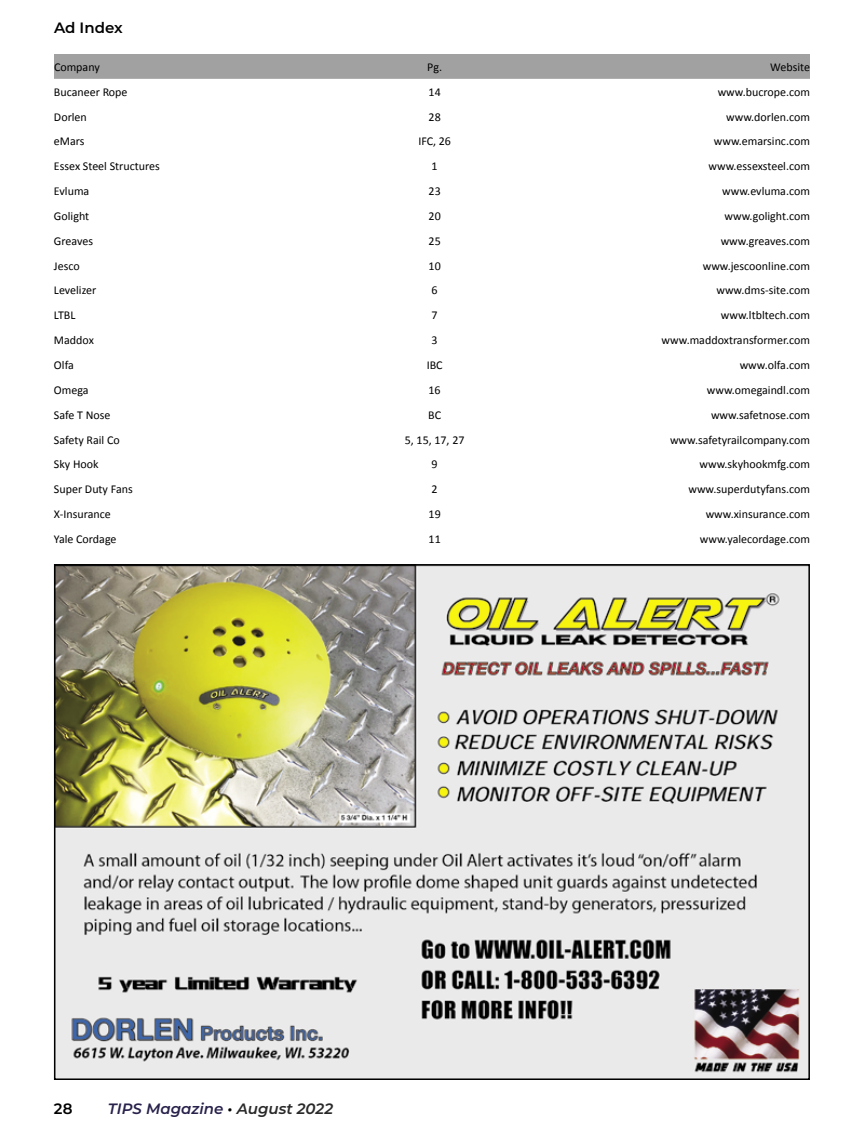
<style>
.page{position:relative;width:864px;height:1134px;background:#fff}
.page>*{position:absolute;margin:0;border:0;box-sizing:border-box;transform-origin:0 0}
.t1{font:italic 600 15px "Montserrat";color:#28224c}
.t2{font:600 15px "Montserrat";color:#000}
.t3{font:12px "Calibri";color:#000}
.s1{color:#000}
.s2{color:#292929}
</style>
<div class="page">
<div style="left:54px;top:54px;width:756px;height:25px;background:#a1a1a1"></div>
<img style="left:57px;top:567px;width:750px;height:510px">
<p class="t2" style="left:54px;top:17px;width:70px">Ad Index</p>
<p class="t3" style="left:54px;top:59px;width:47px">Company</p>
<p class="t3" style="left:427px;top:59px;width:16px">Pg.</p>
<p class="t3" style="left:770px;top:59px;width:41px">Website</p>
<p class="t3" style="left:54px;top:83px;width:75px">Bucaneer Rope</p>
<p class="t3" style="left:429px;top:83px;width:14px">14</p>
<p class="t3" style="left:718px;top:83px;width:94px">www.bucrope.com</p>
<p class="t3" style="left:54px;top:108px;width:34px">Dorlen</p>
<p class="t3" style="left:429px;top:108px;width:14px">28</p>
<p class="t3" style="left:726px;top:108px;width:85px">www.dorlen.com</p>
<p class="t3" style="left:54px;top:133px;width:32px">eMars</p>
<p class="t3" style="left:418px;top:133px;width:34px">IFC, 26</p>
<p class="t3" style="left:714px;top:133px;width:98px">www.emarsinc.com</p>
<p class="t3" style="left:54px;top:158px;width:107px">Essex Steel Structures</p>
<p class="t3" style="left:432px;top:158px;width:8px">1</p>
<p class="t3" style="left:709px;top:158px;width:103px">www.essexsteel.com</p>
<p class="t3" style="left:54px;top:183px;width:37px">Evluma</p>
<p class="t3" style="left:429px;top:183px;width:14px">23</p>
<p class="t3" style="left:722px;top:183px;width:89px">www.evluma.com</p>
<p class="t3" style="left:54px;top:208px;width:37px">Golight</p>
<p class="t3" style="left:429px;top:208px;width:14px">20</p>
<p class="t3" style="left:725px;top:208px;width:87px">www.golight.com</p>
<p class="t3" style="left:54px;top:232px;width:41px">Greaves</p>
<p class="t3" style="left:429px;top:232px;width:14px">25</p>
<p class="t3" style="left:721px;top:232px;width:91px">www.greaves.com</p>
<p class="t3" style="left:54px;top:257px;width:27px">Jesco</p>
<p class="t3" style="left:429px;top:257px;width:14px">10</p>
<p class="t3" style="left:703px;top:257px;width:109px">www.jescoonline.com</p>
<p class="t3" style="left:54px;top:282px;width:44px">Levelizer</p>
<p class="t3" style="left:432px;top:282px;width:8px">6</p>
<p class="t3" style="left:716px;top:282px;width:95px">www.dms-site.com</p>
<p class="t3" style="left:54px;top:307px;width:23px">LTBL</p>
<p class="t3" style="left:432px;top:307px;width:8px">7</p>
<p class="t3" style="left:721px;top:307px;width:91px">www.ltbltech.com</p>
<p class="t3" style="left:54px;top:332px;width:41px">Maddox</p>
<p class="t3" style="left:432px;top:332px;width:8px">3</p>
<p class="t3" style="left:662px;top:332px;width:150px">www.maddoxtransformer.com</p>
<p class="t3" style="left:54px;top:357px;width:21px">Olfa</p>
<p class="t3" style="left:427px;top:357px;width:17px">IBC</p>
<p class="t3" style="left:740px;top:357px;width:72px">www.olfa.com</p>
<p class="t3" style="left:54px;top:382px;width:36px">Omega</p>
<p class="t3" style="left:429px;top:382px;width:14px">16</p>
<p class="t3" style="left:707px;top:382px;width:105px">www.omegaindl.com</p>
<p class="t3" style="left:54px;top:406px;width:58px">Safe T Nose</p>
<p class="t3" style="left:428px;top:406px;width:14px">BC</p>
<p class="t3" style="left:711px;top:406px;width:100px">www.safetnose.com</p>
<p class="t3" style="left:54px;top:431px;width:67px">Safety Rail Co</p>
<p class="t3" style="left:405px;top:431px;width:61px">5, 15, 17, 27</p>
<p class="t3" style="left:670px;top:431px;width:141px">www.safetyrailcompany.com</p>
<p class="t3" style="left:54px;top:456px;width:46px">Sky Hook</p>
<p class="t3" style="left:432px;top:456px;width:8px">9</p>
<p class="t3" style="left:699px;top:456px;width:112px">www.skyhookmfg.com</p>
<p class="t3" style="left:54px;top:481px;width:80px">Super Duty Fans</p>
<p class="t3" style="left:432px;top:481px;width:8px">2</p>
<p class="t3" style="left:688px;top:481px;width:123px">www.superdutyfans.com</p>
<p class="t3" style="left:54px;top:506px;width:58px">X-Insurance</p>
<p class="t3" style="left:429px;top:506px;width:14px">19</p>
<p class="t3" style="left:706px;top:506px;width:106px">www.xinsurance.com</p>
<p class="t3" style="left:54px;top:531px;width:64px">Yale Cordage</p>
<p class="t3" style="left:429px;top:531px;width:14px">11</p>
<p class="t3" style="left:700px;top:531px;width:112px">www.yalecordage.com</p>
<p class="t2" style="left:54px;top:1098px;width:20px">28</p>
<p class="t1" style="left:108px;top:1098px;width:227px">TIPS Magazine <span class="s1">•</span> <span class="s2">August 2022</span></p>
</div>
